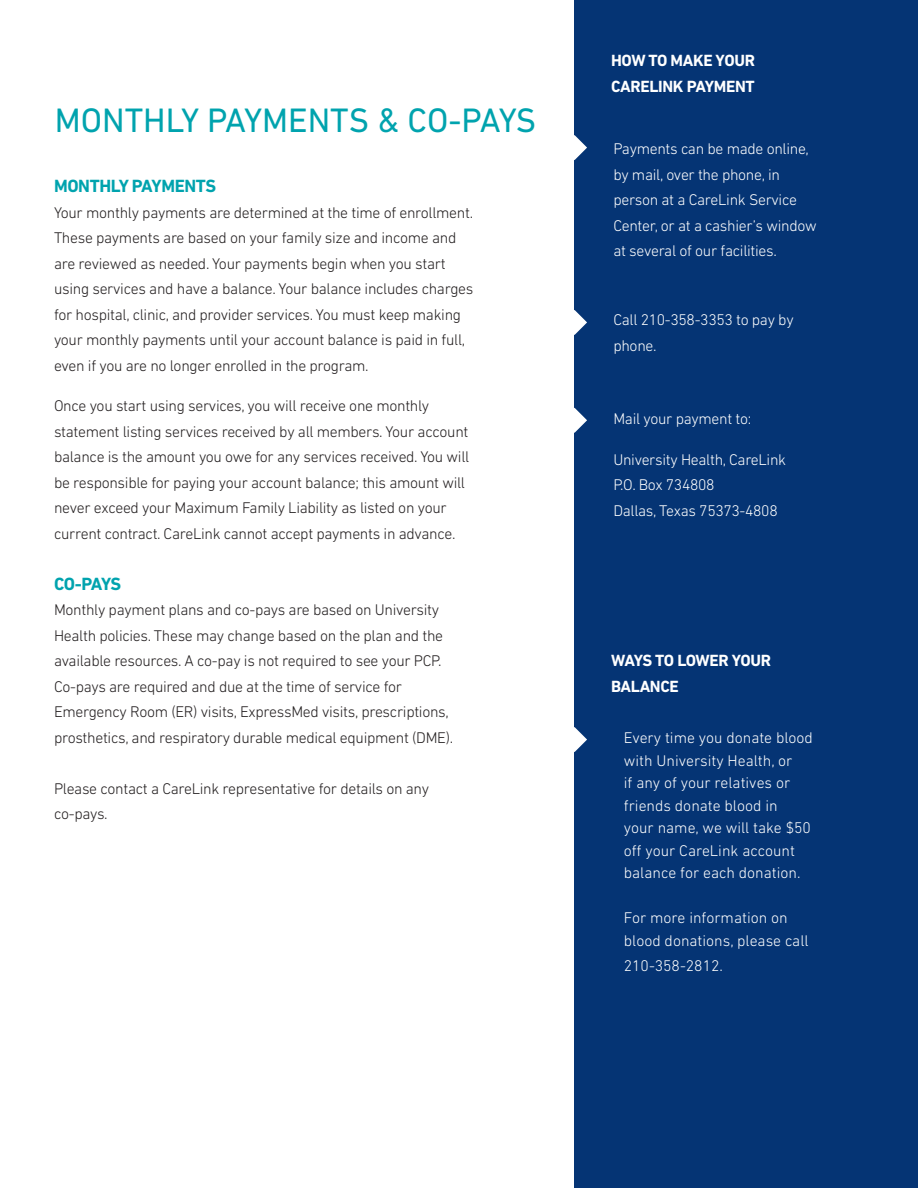
<style>
.page{position:relative;width:918px;height:1188px;background:#fff}
.page>*{position:absolute;margin:0;border:0;box-sizing:border-box;transform-origin:0 0}
.t1{font:34.5px "DIN Next LT Pro";color:#00a3ae}
.t2{font:700 18px "DIN Next LT Pro";letter-spacing:-.02em;color:#00a3ae}
.t3{font:700 16.5px/25.5px "DIN Next LT Pro";letter-spacing:-.02em;color:#fff}
.t4{font:300 15.75px/25.5px "DIN Next LT Pro";letter-spacing:-.02em;color:#231f20}
.t5{font:300 15.75px/25.5px "DIN Next LT Pro";letter-spacing:-.02em;color:#fff}
.t6{font:300 15.75px/22.5px "DIN Next LT Pro";color:#fff}
</style>
<div class="page">
<div style="left:574px;top:0;width:344px;height:1188px;background:#053474"></div>
<svg style="left:574px;top:135px;width:13px;height:25px"></svg>
<svg style="left:574px;top:310px;width:13px;height:25px"></svg>
<svg style="left:574px;top:408px;width:13px;height:25px"></svg>
<svg style="left:574px;top:727px;width:13px;height:25px"></svg>
<h1 class="t1" style="left:55px;top:100px;width:483px">MONTHLY PAYMENTS &amp; CO-PAYS</h1>
<h4 class="t2" style="left:54px;top:176px;width:164px">MONTHLY PAYMENTS</h4>
<p class="t4" style="left:54px;top:199px;width:421px">Your monthly payments are determined at the time of enrollment.<br>These payments are based on your family size and income and are reviewed as needed. Your payments begin when you start using services and have a balance. Your balance includes charges for hospital, clinic, and provider services. You must keep making your monthly payments until your account balance is paid in full, even if you are no longer enrolled in the program.</p>
<p class="t4" style="left:54px;top:393px;width:417px">Once you start using services, you will receive one monthly statement listing services received by all members. Your account balance is the amount you owe for any services received. You will be responsible for paying your account balance; this amount will never exceed your Maximum Family Liability as listed on your current contract. CareLink cannot accept payments in advance.</p>
<h4 class="t2" style="left:54px;top:573px;width:69px">CO-PAYS</h4>
<p class="t4" style="left:54px;top:597px;width:401px">Monthly payment plans and co-pays are based on University Health policies. These may change based on the plan and the available resources. A co-pay is not required to see your PCP.<br>Co-pays are required and due at the time of service for Emergency Room (ER) visits, ExpressMed visits, prescriptions, prosthetics, and respiratory durable medical equipment (DME).</p>
<p class="t4" style="left:54px;top:775px;width:377px">Please contact a CareLink representative for details on any co-pays.</p>
<h4 class="t3" style="left:611px;top:48px;width:145px">HOW TO MAKE YOUR<br>CARELINK PAYMENT</h4>
<p class="t5" style="left:613px;top:136px;width:205px">Payments can be made online, by mail, over the phone, in person at a CareLink Service<br>Center, or at a cashier’s window at several of our facilities.</p>
<p class="t5" style="left:613px;top:307px;width:182px">Call 210-358-3353 to pay by phone.</p>
<p class="t5" style="left:613px;top:406px;width:140px">Mail your payment to:</p>
<p class="t5" style="left:613px;top:446px;width:174px">University Health, CareLink<br>P.O. Box 734808<br>Dallas, Texas 75373-4808</p>
<h4 class="t3" style="left:611px;top:648px;width:162px">WAYS TO LOWER YOUR<br>BALANCE</h4>
<p class="t6" style="left:624px;top:727px;width:191px">Every time you donate blood with University Health, or<br>if any of your relatives or friends donate blood in<br>your name, we will take $50 of your CareLink account balance for each donation.</p>
<p class="t6" style="left:624px;top:907px;width:186px">For more information on blood donations, please call</p>
<p class="t6" style="left:624px;top:955px;width:101px">210-358-2812.</p>
</div>
